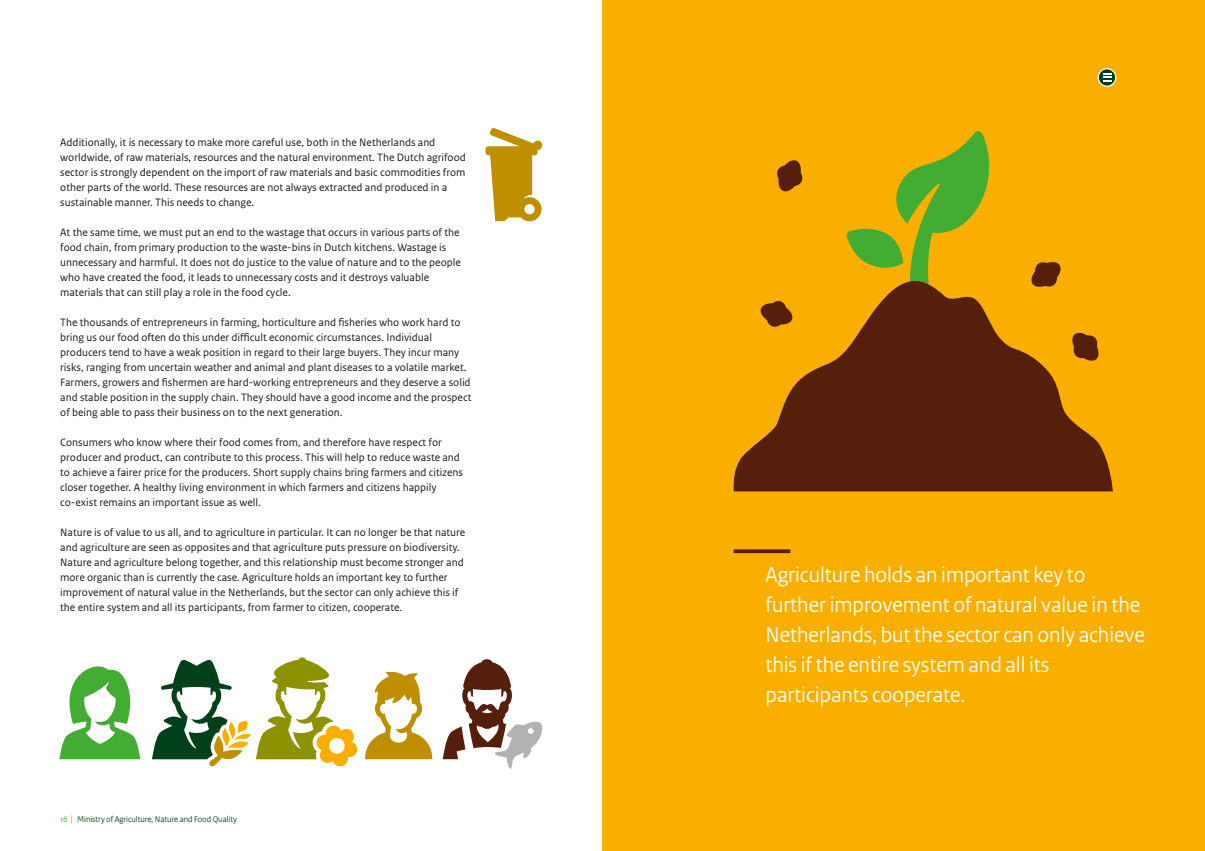
<style>
.page{position:relative;width:1205px;height:851px;background:#fff}
.page>*{position:absolute;margin:0;border:0;box-sizing:border-box;transform-origin:0 0}
.t1{font:22.5px/30px "Rijksoverheid Sans Heading";color:#fff}
.t2{font:11.25px/15px "Rijksoverheid Sans Text";color:#1a1a18}
.t3{font:8.75px "Rijksoverheid Sans Heading";color:#00401b}
.s1{color:#43ac32}
.s2{font-weight:700;font-size:10px;color:#f9ae00}
</style>
<div class="page">
<div style="left:602px;top:0;width:603px;height:850px;background:#f9ae00"></div>
<svg style="left:485px;top:128px;width:57px;height:93px"></svg>
<svg style="left:1031px;top:262px;width:30px;height:17px"></svg>
<svg style="left:777px;top:160px;width:26px;height:32px"></svg>
<svg style="left:846px;top:131px;width:144px;height:148px"></svg>
<svg style="left:733px;top:279px;width:380px;height:212px;fill:#551f0c"></svg>
<svg style="left:733px;top:549px;width:57px;height:4px"></svg>
<svg style="left:443px;top:659px;width:100px;height:109px"></svg>
<svg style="left:59px;top:666px;width:81px;height:93px"></svg>
<svg style="left:365px;top:671px;width:67px;height:88px"></svg>
<svg style="left:152px;top:657px;width:206px;height:110px"></svg>
<svg style="left:1098px;top:69px;width:18px;height:17px"></svg>
<div style="left:1097px;top:68px;width:19px;height:19px;border:1px solid #fff;border-radius:50%"></div>
<svg style="left:1103px;top:73px;width:8px;height:9px"></svg>
<p class="t2" style="left:60px;top:135px;width:407px">Additionally, it is necessary to make more careful use, both in the Netherlands and worldwide, of raw materials, resources and the natural environment. The Dutch agrifood sector is strongly dependent on the import of raw materials and basic commodities from other parts of the world. These resources are not always extracted and produced in a sustainable manner. This needs to change.</p>
<p class="t2" style="left:60px;top:225px;width:402px">At the same time, we must put an end to the wastage that occurs in various parts of the food chain, from primary production to the waste-bins in Dutch kitchens. Wastage is unnecessary and harmful. It does not do justice to the value of nature and to the people who have created the food, it leads to unnecessary costs and it destroys valuable materials that can still play a role in the food cycle.</p>
<p class="t2" style="left:60px;top:315px;width:413px">The thousands of entrepreneurs in farming, horticulture and fisheries who work hard to bring us our food often do this under difficult economic circumstances. Individual producers tend to have a weak position in regard to their large buyers. They incur many risks, ranging from uncertain weather and animal and plant diseases to a volatile market.<br>Farmers, growers and fishermen are hard-working entrepreneurs and they deserve a solid and stable position in the supply chain. They should have a good income and the prospect of being able to pass their business on to the next generation.</p>
<p class="t2" style="left:60px;top:435px;width:404px">Consumers who know where their food comes from, and therefore have respect for producer and product, can contribute to this process. This will help to reduce waste and to achieve a fairer price for the producers. Short supply chains bring farmers and citizens closer together. A healthy living environment in which farmers and citizens happily co-exist remains an important issue as well.</p>
<p class="t2" style="left:60px;top:525px;width:406px">Nature is of value to us all, and to agriculture in particular. It can no longer be that nature and agriculture are seen as opposites and that agriculture puts pressure on biodiversity.<br>Nature and agriculture belong together, and this relationship must become stronger and more organic than is currently the case. Agriculture holds an important key to further improvement of natural value in the Netherlands, but the sector can only achieve this if the entire system and all its participants, from farmer to citizen, cooperate.</p>
<p class="t3" style="left:60px;top:813px;width:178px"><span class="s1">16</span> <span class="s2">|</span> Ministry of Agriculture, Nature and Food Quality</p>
<h1 class="t1" style="left:765px;top:559px;width:381px">Agriculture holds an important key to further improvement of natural value in the Netherlands, but the sector can only achieve this if the entire system and all its participants cooperate.</h1>
</div>
